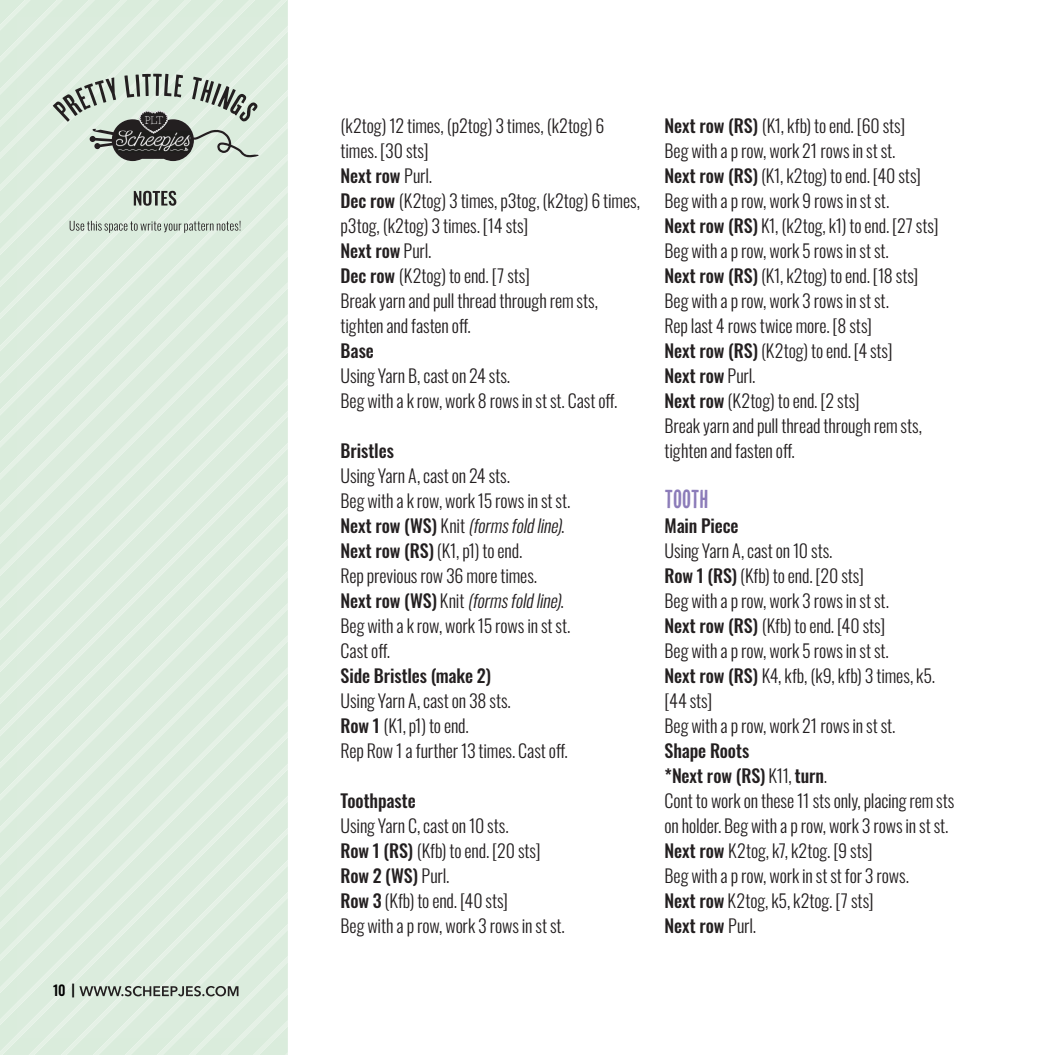
<style>
.page{position:relative;width:1055px;height:1055px;background:#fff}
.page>*{position:absolute;margin:0;border:0;box-sizing:border-box;transform-origin:0 0}
.t1{font:26px "Cheap Pine Sans";letter-spacing:-.02em;color:#8c7cb9}
.t2{font:18px/25px "Oswald";letter-spacing:-.005em;color:#231f20}
.t3{font:500 18px "Oswald";letter-spacing:-.005em;color:#231f20}
.t4{font:500 14.2px "Oswald";color:#000}
.t5{font:12px "Grandma";color:#fff}
.s1{font-size:14px}
.s2{font-weight:500}
.s3{font-style:italic}
</style>
<div class="page">
<svg style="left:0;top:361px;width:17px;height:22px"></svg>
<svg style="left:0;top:393px;width:17px;height:22px"></svg>
<svg style="left:0;top:425px;width:17px;height:22px"></svg>
<svg style="left:0;top:457px;width:17px;height:22px"></svg>
<svg style="left:0;top:489px;width:17px;height:23px"></svg>
<svg style="left:0;top:521px;width:17px;height:23px"></svg>
<svg style="left:0;top:553px;width:17px;height:23px"></svg>
<svg style="left:0;top:585px;width:17px;height:23px"></svg>
<svg style="left:0;top:617px;width:17px;height:23px"></svg>
<svg style="left:17px;top:351px;width:271px;height:28px;fill:#dbecdd"></svg>
<svg style="left:0;top:649px;width:17px;height:23px"></svg>
<svg style="left:17px;top:379px;width:271px;height:32px;fill:#dbecdd"></svg>
<svg style="left:0;top:681px;width:17px;height:23px"></svg>
<svg style="left:17px;top:411px;width:271px;height:32px;fill:#dbecdd"></svg>
<svg style="left:0;top:713px;width:17px;height:23px"></svg>
<svg style="left:17px;top:443px;width:271px;height:32px;fill:#dbecdd"></svg>
<svg style="left:0;top:745px;width:17px;height:23px"></svg>
<svg style="left:17px;top:475px;width:271px;height:32px;fill:#dbecdd"></svg>
<svg style="left:0;top:777px;width:17px;height:23px"></svg>
<svg style="left:17px;top:507px;width:271px;height:32px;fill:#dbecdd"></svg>
<svg style="left:0;top:810px;width:17px;height:22px"></svg>
<svg style="left:17px;top:539px;width:271px;height:32px;fill:#dbecdd"></svg>
<svg style="left:0;top:842px;width:17px;height:22px"></svg>
<svg style="left:17px;top:571px;width:271px;height:32px;fill:#dbecdd"></svg>
<svg style="left:0;top:874px;width:17px;height:22px"></svg>
<svg style="left:17px;top:603px;width:271px;height:32px;fill:#dbecdd"></svg>
<svg style="left:0;top:906px;width:17px;height:22px"></svg>
<svg style="left:17px;top:635px;width:271px;height:32px;fill:#dbecdd"></svg>
<svg style="left:0;top:938px;width:17px;height:23px"></svg>
<svg style="left:17px;top:667px;width:271px;height:32px;fill:#dbecdd"></svg>
<svg style="left:0;top:970px;width:17px;height:23px"></svg>
<svg style="left:17px;top:699px;width:271px;height:32px;fill:#dbecdd"></svg>
<svg style="left:0;top:1002px;width:17px;height:23px"></svg>
<svg style="left:17px;top:731px;width:271px;height:32px;fill:#dbecdd"></svg>
<svg style="left:0;top:1034px;width:19px;height:20px"></svg>
<svg style="left:17px;top:763px;width:271px;height:274px;fill:#dbecdd"></svg>
<svg style="left:29px;top:1037px;width:22px;height:17px"></svg>
<svg style="left:46px;top:795px;width:242px;height:242px;fill:#dbecdd"></svg>
<svg style="left:0;top:0;width:288px;height:351px"></svg>
<svg style="left:61px;top:827px;width:227px;height:227px"></svg>
<p class="t5" style="left:145px;top:114px;width:20px">PLT</p>
<p class="t4" style="left:53px;top:983px;width:24px">10 <span class="s1">|</span></p>
<p class="t2" style="left:340px;top:111px;width:301px">(k2tog) 12 times, (p2tog) 3 times, (k2tog) 6 times. [30 sts]<br><span class="s2">Next row</span> Purl.<br><span class="s2">Dec row</span> (K2tog) 3 times, p3tog, (k2tog) 6 times, p3tog, (k2tog) 3 times. [14 sts]<br><span class="s2">Next row</span> Purl.<br><span class="s2">Dec row</span> (K2tog) to end. [7 sts]<br>Break yarn and pull thread through rem sts, tighten and fasten off.</p>
<p class="t3" style="left:340px;top:341px;width:35px">Base</p>
<p class="t2" style="left:340px;top:361px;width:278px">Using Yarn B, cast on 24 sts.<br>Beg with a k row, work 8 rows in st st. Cast off.</p>
<p class="t3" style="left:340px;top:441px;width:55px">Bristles</p>
<p class="t2" style="left:340px;top:461px;width:231px">Using Yarn A, cast on 24 sts.<br>Beg with a k row, work 15 rows in st st.<br><span class="s2">N e x t r o w ( W S )</span> K n i t <span class="s3">(formsfoldline)</span>.<br><span class="s2">Next row (RS)</span> (K1, p1) to end.<br>Rep previous row 36 more times.<br><span class="s2">N e x t r o w ( W S )</span> K n i t <span class="s3">(formsfoldline)</span>.<br>Beg with a k row, work 15 rows in st st.<br>Cast off.</p>
<p class="t3" style="left:340px;top:666px;width:152px">Side Bristles (make 2)</p>
<p class="t2" style="left:340px;top:686px;width:229px">Using Yarn A, cast on 38 sts.<br><span class="s2">Row 1</span> (K1, p1) to end.<br>Rep Row 1 a further 13 times. Cast off.</p>
<p class="t3" style="left:340px;top:791px;width:77px">Toothpaste</p>
<p class="t2" style="left:340px;top:811px;width:226px">Using Yarn C, cast on 10 sts.<br><span class="s2">Row 1 (RS)</span> (Kfb) to end. [20 sts]<br><span class="s2">Row 2 (WS)</span> Purl.<br><span class="s2">Row 3</span> (Kfb) to end. [40 sts]<br>Beg with a p row, work 3 rows in st st.</p>
<p class="t2" style="left:664px;top:111px;width:275px"><span class="s2">Next row (RS)</span> (K1, kfb) to end. [60 sts]<br>Beg with a p row, work 21 rows in st st.<br><span class="s2">Next row (RS)</span> (K1, k2tog) to end. [40 sts] Beg with a p row, work 9 rows in st st.<br><span class="s2">Next row (RS)</span> K1, (k2tog, k1) to end. [27 sts] Beg with a p row, work 5 rows in st st.<br><span class="s2">Next row (RS)</span> (K1, k2tog) to end. [18 sts] Beg with a p row, work 3 rows in st st.<br>Rep last 4 rows twice more. [8 sts]<br><span class="s2">Next row (RS)</span> (K2tog) to end. [4 sts]<br><span class="s2">Next row</span> Purl.<br><span class="s2">Next row</span> (K2tog) to end. [2 sts]<br>Break yarn and pull thread through rem sts, tighten and fasten off.</p>
<h1 class="t1" style="left:664px;top:484px;width:46px">TOOTH</h1>
<p class="t3" style="left:664px;top:516px;width:75px">Main Piece</p>
<p class="t2" style="left:664px;top:536px;width:272px">Using Yarn A, cast on 10 sts.<br><span class="s2">Row 1 (RS)</span> (Kfb) to end. [20 sts]<br>Beg with a p row, work 3 rows in st st.<br><span class="s2">Next row (RS)</span> (Kfb) to end. [40 sts]<br>Beg with a p row, work 5 rows in st st.<br><span class="s2">Next row (RS)</span> K4, kfb, (k9, kfb) 3 times, k5. [44 sts]<br>Beg with a p row, work 21 rows in st st.</p>
<p class="t2" style="left:664px;top:736px;width:291px"><span class="s2">Shape Roots<br>*Next row (RS)</span> K11, <span class="s2">turn</span>.<br>Cont to work on these 11 sts only, placing rem sts on holder. Beg with a p row, work 3 rows in st st.<br><span class="s2">Next row</span> K2tog, k7, k2tog. [9 sts]<br>Beg with a p row, work in st st for 3 rows.<br><span class="s2">Next row</span> K2tog, k5, k2tog. [7 sts]<br><span class="s2">Next row</span> Purl.</p>
</div>
